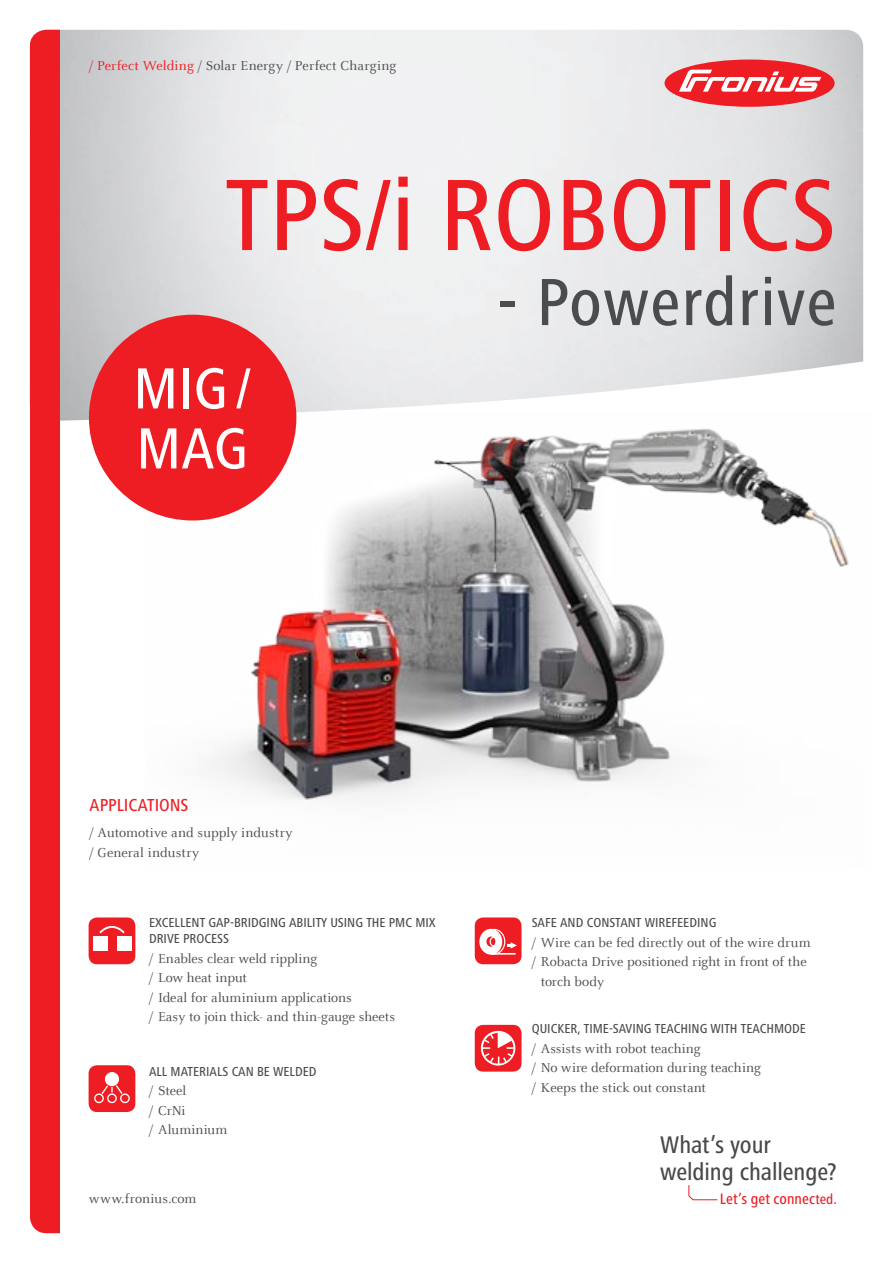
<style>
.page{position:relative;width:893px;height:1263px;background:#fff}
.page>*{position:absolute;margin:0;border:0;box-sizing:border-box;transform-origin:0 0}
.t1{font:500 condensed 105px "Frutiger Next LTW1 G";color:#ee1d23}
.t2{font:500 condensed 69px "Frutiger Next LTW1 G";letter-spacing:.015em;color:#4b4c4d}
.t3{font:500 condensed 60px/60px "Frutiger Next LTW1 G";color:#fff}
.t4{font:500 condensed 24.9px/26.8px "Frutiger Next LTW1 G";color:#47494b}
.t5{font:500 condensed 18px "Frutiger Next LTW1 G";color:#ee1d23}
.t6{font:500 condensed 15.6px "Frutiger Next LTW1 G";color:#ee1d23}
.t7{font:14.25px/19.5px "Celeste Offc Pro";letter-spacing:.005em;color:#4b4c4d}
.t8{font:500 condensed 13.5px/15.8px "Frutiger Next LTW1 G";color:#4b4c4d}
.s1{color:#ee1d23}
.s2{font-size:14.7px}
</style>
<div class="page">
<img style="left:60px;top:30px;width:803px;height:391px">
<div style="left:30px;top:30px;width:30px;height:1203px;background:#ee1d23"></div>
<div style="left:664px;top:60px;width:171px;height:47px;background:#ee1d23;border-radius:50%"></div>
<svg style="left:679px;top:70px;width:142px;height:22px"></svg>
<div style="left:89px;top:315px;width:207px;height:205px;background:#ee1d23;border-radius:50%"></div>
<div style="left:89px;top:917px;width:46px;height:47px;background:#ee1d23;border-radius:9px"></div>
<svg style="left:93px;top:926px;width:39px;height:25px"></svg>
<div style="left:475px;top:917px;width:46px;height:47px;background:#ee1d23;border-radius:9px"></div>
<svg style="left:479px;top:928px;width:38px;height:27px"></svg>
<svg style="left:688px;top:1185px;width:30px;height:16px"></svg>
<div style="left:89px;top:1065px;width:46px;height:47px;background:#ee1d23;border-radius:9px"></div>
<div style="left:105px;top:1072px;width:14px;height:14px;background:#fff;border-radius:50%"></div>
<div style="left:94px;top:1093px;width:10px;height:10px;border:1px solid #fff;border-radius:50%"></div>
<div style="left:107px;top:1093px;width:10px;height:10px;border:1px solid #fff;border-radius:50%"></div>
<div style="left:120px;top:1093px;width:10px;height:10px;border:1px solid #fff;border-radius:50%"></div>
<svg style="left:100px;top:1084px;width:24px;height:12px"></svg>
<div style="left:475px;top:1025px;width:46px;height:46px;background:#ee1d23;border-radius:9px"></div>
<svg style="left:480px;top:1030px;width:36px;height:36px"></svg>
<img style="left:145px;top:412px;width:718px;height:389px">
<p class="t7" style="left:89px;top:56px;width:309px"><span class="s1">/ Perfect Welding</span> / Solar Energy / Perfect Charging</p>
<h1 class="t1" style="left:225px;top:155px;width:603px">TPS/I ROBOTICS</h1>
<h2 class="t2" style="left:497px;top:263px;width:341px">- POWERDRIVE</h2>
<h3 class="t3" style="left:133px;top:358px;width:119px">MIG /<br>MAG</h3>
<p class="t5" style="left:90px;top:795px;width:99px">APPLICATIONS</p>
<p class="t7" style="left:90px;top:823px;width:204px">/ Automotive and supply industry / General industry</p>
<p class="t8" style="left:149px;top:915px;width:288px">EXCELLENT GAP-BRIDGING ABILITY USING THE PMC MIX<br>DRIVE PROCESS</p>
<p class="t7" style="left:149px;top:948px;width:248px">/ Enables clear weld rippling<br>/ Low heat input<br>/ Ideal for aluminium applications<br>/ Easy to join thick- and thin-gauge sheets</p>
<p class="t8" style="left:149px;top:1063px;width:169px">ALL MATERIALS CAN BE WELDED</p>
<p class="t7" style="left:149px;top:1081px;width:80px">/ Steel<br>/ CrNi<br>/ Aluminium</p>
<p class="t8" style="left:532px;top:915px;width:186px">SAFE AND CONSTANT WIREFEEDING</p>
<p class="t7" style="left:532px;top:932px;width:280px">/ Wire can be fed directly out of the wire drum</p>
<p class="t7" style="left:532px;top:952px;width:276px">/ Robacta Drive positioned right in front of the</p>
<p class="t7" style="left:541px;top:971px;width:65px">torch body</p>
<p class="t8" style="left:532px;top:1021px;width:274px">QUICKER, TIME-SAVING TEACHING WITH TEACHMODE</p>
<p class="t7" style="left:532px;top:1038px;width:231px">/ Assists with robot teaching<br>/ No wire deformation during teaching / Keeps the stick out constant</p>
<h3 class="t4" style="left:660px;top:1131px;width:178px">WHAT’S YOUR<br>WELDING CHALLENGE?</h3>
<p class="t7" style="left:89px;top:1189px;width:109px">www.fronius.com</p>
<p class="t6" style="left:720px;top:1190px;width:119px">LET’S GET CONNEC<span class="s2">TED.</span></p>
</div>
